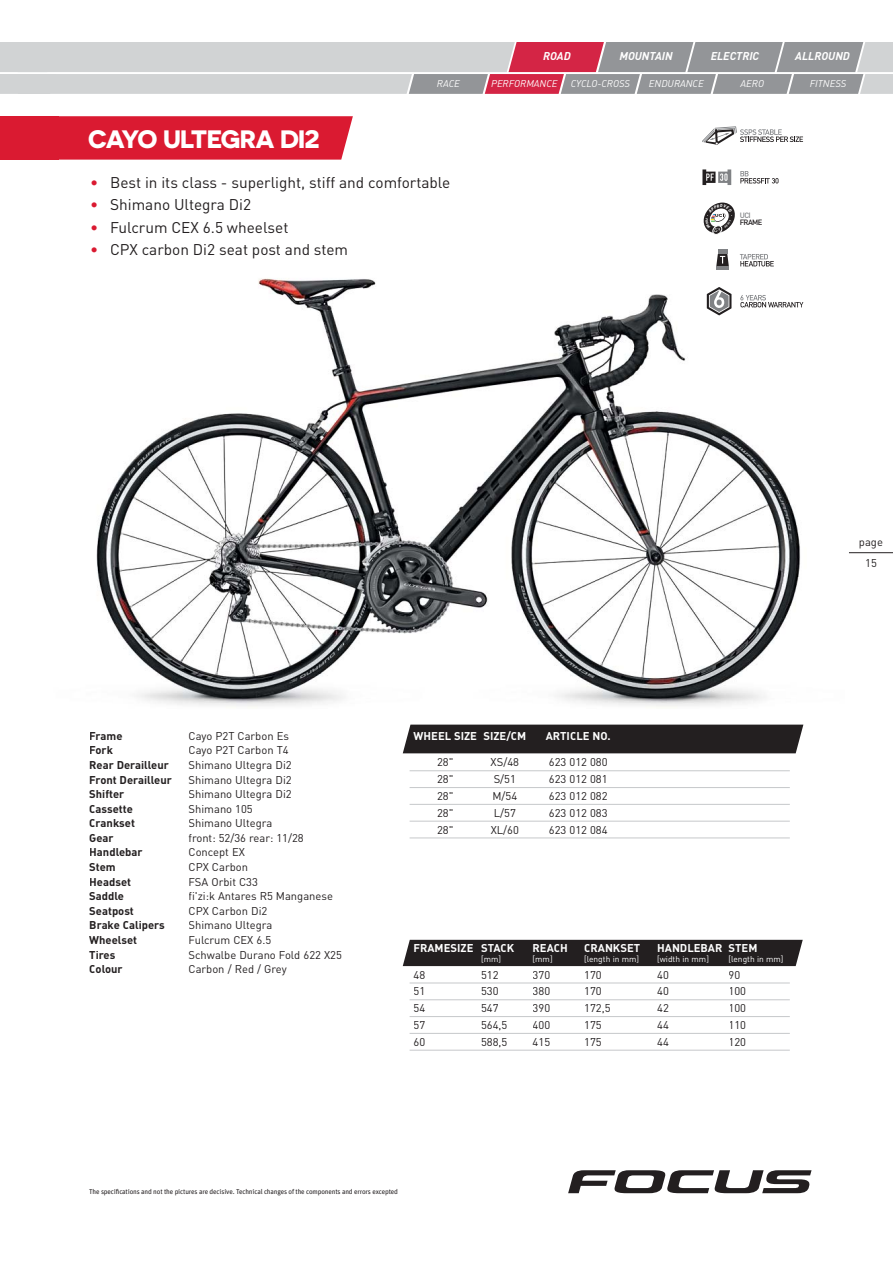
<style>
.page{position:relative;width:893px;height:1263px;background:#fff}
.page>*{position:absolute;margin:0;border:0;box-sizing:border-box;transform-origin:0 0}
.t1{font:700 25.2px "Novecentosanswide";letter-spacing:-.03em;color:#fff}
.t2{font:15.45px "DIN";color:#231f20}
.t3{font:11.25px "DIN";color:#231f20}
.t4{font:700 11.25px "DIN";color:#231f20}
.t5{font:700 11.25px "DIN";color:#fff}
.t6{font:italic 700 11.25px "DIN";color:#fff}
.t7{font:9.75px "DIN Regular Italic Alt";color:#fff}
.t8{font:8.4px "DIN";color:#fff}
.t9{font:500 7.65px "DIN";letter-spacing:-.075em;color:#231f20}
.t10{font:500 7.65px "DIN";color:#808285}
.t11{font:7.05px "Unit Pro";letter-spacing:-.02em;color:#231f20}
.s1{color:#da1a31}
</style>
<div class="page">
<svg style="left:568px;top:1170px;width:243px;height:23px"></svg>
<div style="left:403px;top:725px;width:400px;height:28px;background:#231f20"></div>
<div style="left:403px;top:940px;width:399px;height:26px;background:#231f20"></div>
<img style="left:96px;top:278px;width:764px;height:429px">
<div style="left:18px;top:116px;width:329px;height:44px;background:#da1a31"></div>
<hr style="left:409px;top:770px;width:380px;height:1px;background:#c6c8ca">
<hr style="left:409px;top:787px;width:380px;height:1px;background:#c6c8ca">
<hr style="left:409px;top:804px;width:380px;height:1px;background:#c6c8ca">
<hr style="left:409px;top:821px;width:380px;height:1px;background:#c6c8ca">
<hr style="left:409px;top:838px;width:380px;height:1px;background:#c6c8ca">
<hr style="left:409px;top:983px;width:380px;height:1px;background:#c6c8ca">
<hr style="left:409px;top:999px;width:380px;height:1px;background:#c6c8ca">
<hr style="left:409px;top:1016px;width:380px;height:1px;background:#c6c8ca">
<hr style="left:409px;top:1033px;width:380px;height:1px;background:#c6c8ca">
<hr style="left:409px;top:1050px;width:380px;height:1px;background:#c6c8ca">
<svg style="left:702px;top:126px;width:101px;height:19px"></svg>
<svg style="left:740px;top:171px;width:38px;height:13px"></svg>
<svg style="left:702px;top:169px;width:29px;height:16px"></svg>
<div style="left:702px;top:241px;width:101px;height:39px;background:#fff"></div>
<svg style="left:739px;top:254px;width:34px;height:12px"></svg>
<hr style="left:717px;top:249px;width:10px;height:4px;background:#808285">
<svg style="left:716px;top:254px;width:12px;height:16px"></svg>
<div style="left:702px;top:282px;width:101px;height:39px;background:#fff"></div>
<svg style="left:706px;top:287px;width:25px;height:28px"></svg>
<svg style="left:740px;top:295px;width:63px;height:12px"></svg>
<hr style="left:849px;top:552px;width:43px;height:1px;background:#231f20">
<div style="left:0;top:116px;width:59px;height:44px;background:#da1a31"></div>
<svg style="left:0;top:42px;width:892px;height:52px;background:#bfb2b6"></svg>
<svg style="left:703px;top:203px;width:32px;height:32px"></svg>
<p class="t6" style="left:543px;top:52px;width:29px">ROAD</p>
<p class="t6" style="left:619px;top:52px;width:55px">MOUNTAIN</p>
<p class="t6" style="left:710px;top:52px;width:50px">ELECTRIC</p>
<p class="t6" style="left:795px;top:52px;width:56px">ALLROUND</p>
<p class="t7" style="left:437px;top:80px;width:24px">RACE</p>
<p class="t7" style="left:491px;top:80px;width:68px">PERFORMANCE</p>
<p class="t7" style="left:570px;top:80px;width:61px">CYCLO-CROSS</p>
<p class="t7" style="left:649px;top:80px;width:56px">ENDURANCE</p>
<p class="t7" style="left:740px;top:80px;width:25px">AERO</p>
<p class="t7" style="left:809px;top:80px;width:38px">FITNESS</p>
<h1 class="t1" style="left:88px;top:125px;width:233px">CAYO ULTEGRA DI2</h1>
<h2 class="t2" style="left:90px;top:177px;width:361px"><span class="s1">•</span> Best in its class - superlight, stiff and comfortable</h2>
<h2 class="t2" style="left:90px;top:199px;width:162px"><span class="s1">•</span> Shimano Ultegra Di2</h2>
<h2 class="t2" style="left:90px;top:222px;width:200px"><span class="s1">•</span> Fulcrum CEX 6.5 wheelset</h2>
<h2 class="t2" style="left:90px;top:244px;width:259px"><span class="s1">•</span> CPX carbon Di2 seat post and stem</h2>
<p class="t10" style="left:739px;top:212px;width:13px">UCI</p>
<p class="t9" style="left:739px;top:219px;width:24px">FRAME</p>
<p class="t4" style="left:89px;top:732px;width:35px">Frame</p>
<p class="t3" style="left:188px;top:732px;width:102px">Cayo P2T Carbon Es</p>
<p class="t4" style="left:89px;top:746px;width:25px">Fork</p>
<p class="t3" style="left:188px;top:746px;width:102px">Cayo P2T Carbon T4</p>
<p class="t4" style="left:89px;top:761px;width:81px">Rear Derailleur</p>
<p class="t3" style="left:188px;top:761px;width:105px">Shimano Ultegra Di2</p>
<p class="t4" style="left:89px;top:776px;width:84px">Front Derailleur</p>
<p class="t3" style="left:188px;top:776px;width:105px">Shimano Ultegra Di2</p>
<p class="t4" style="left:89px;top:790px;width:37px">Shifter</p>
<p class="t3" style="left:188px;top:790px;width:105px">Shimano Ultegra Di2</p>
<p class="t4" style="left:89px;top:805px;width:45px">Cassette</p>
<p class="t3" style="left:188px;top:805px;width:66px">Shimano 105</p>
<p class="t4" style="left:89px;top:819px;width:47px">Crankset</p>
<p class="t3" style="left:188px;top:819px;width:85px">Shimano Ultegra</p>
<p class="t4" style="left:89px;top:834px;width:26px">Gear</p>
<p class="t3" style="left:188px;top:834px;width:117px">front: 52/36 rear: 11/28</p>
<p class="t4" style="left:89px;top:848px;width:55px">Handlebar</p>
<p class="t3" style="left:188px;top:848px;width:58px">Concept EX</p>
<p class="t4" style="left:89px;top:863px;width:28px">Stem</p>
<p class="t3" style="left:188px;top:863px;width:61px">CPX Carbon</p>
<p class="t4" style="left:89px;top:878px;width:43px">Headset</p>
<p class="t3" style="left:188px;top:878px;width:71px">FSA Orbit C33</p>
<p class="t4" style="left:89px;top:892px;width:36px">Saddle</p>
<p class="t3" style="left:188px;top:892px;width:146px">fi'zi:k Antares R5 Manganese</p>
<p class="t4" style="left:89px;top:907px;width:46px">Seatpost</p>
<p class="t3" style="left:188px;top:907px;width:80px">CPX Carbon Di2</p>
<p class="t4" style="left:89px;top:921px;width:77px">Brake Calipers</p>
<p class="t3" style="left:188px;top:921px;width:85px">Shimano Ultegra</p>
<p class="t4" style="left:89px;top:936px;width:49px">Wheelset</p>
<p class="t3" style="left:188px;top:936px;width:84px">Fulcrum CEX 6.5</p>
<p class="t4" style="left:89px;top:950px;width:27px">Tires</p>
<p class="t3" style="left:188px;top:950px;width:155px">Schwalbe Durano Fold 622 X25</p>
<p class="t4" style="left:89px;top:965px;width:35px">Colour</p>
<p class="t3" style="left:188px;top:965px;width:100px">Carbon / Red / Grey</p>
<p class="t5" style="left:413px;top:732px;width:114px">WHEEL SIZE SIZE/CM</p>
<p class="t5" style="left:545px;top:732px;width:66px">ARTICLE NO.</p>
<p class="t3" style="left:437px;top:758px;width:18px">28"</p>
<p class="t3" style="left:490px;top:758px;width:30px">XS/48</p>
<p class="t3" style="left:549px;top:758px;width:60px">623 012 080</p>
<p class="t3" style="left:437px;top:775px;width:18px">28"</p>
<p class="t3" style="left:493px;top:775px;width:24px">S/51</p>
<p class="t3" style="left:549px;top:775px;width:60px">623 012 081</p>
<p class="t3" style="left:437px;top:792px;width:18px">28"</p>
<p class="t3" style="left:492px;top:792px;width:26px">M/54</p>
<p class="t3" style="left:549px;top:792px;width:60px">623 012 082</p>
<p class="t3" style="left:437px;top:809px;width:18px">28"</p>
<p class="t3" style="left:494px;top:809px;width:24px">L/57</p>
<p class="t3" style="left:549px;top:809px;width:60px">623 012 083</p>
<p class="t3" style="left:437px;top:826px;width:18px">28"</p>
<p class="t3" style="left:490px;top:826px;width:30px">XL/60</p>
<p class="t3" style="left:549px;top:826px;width:60px">623 012 084</p>
<p class="t5" style="left:413px;top:944px;width:102px">FRAMESIZE STACK</p>
<p class="t5" style="left:532px;top:944px;width:37px">REACH</p>
<p class="t5" style="left:584px;top:944px;width:57px">CRANKSET</p>
<p class="t5" style="left:657px;top:944px;width:102px">HANDLEBAR STEM</p>
<p class="t8" style="left:481px;top:956px;width:22px">[mm]</p>
<p class="t8" style="left:532px;top:956px;width:22px">[mm]</p>
<p class="t8" style="left:584px;top:956px;width:56px">[length in mm]</p>
<p class="t8" style="left:657px;top:956px;width:53px">[width in mm]</p>
<p class="t8" style="left:728px;top:956px;width:56px">[length in mm]</p>
<p class="t3" style="left:413px;top:971px;width:13px">48</p>
<p class="t3" style="left:481px;top:971px;width:19px">512</p>
<p class="t3" style="left:532px;top:971px;width:19px">370</p>
<p class="t3" style="left:584px;top:971px;width:19px">170</p>
<p class="t3" style="left:657px;top:971px;width:13px">40</p>
<p class="t3" style="left:728px;top:971px;width:13px">90</p>
<p class="t3" style="left:413px;top:987px;width:13px">51</p>
<p class="t3" style="left:481px;top:987px;width:19px">530</p>
<p class="t3" style="left:532px;top:987px;width:19px">380</p>
<p class="t3" style="left:584px;top:987px;width:19px">170</p>
<p class="t3" style="left:657px;top:987px;width:13px">40</p>
<p class="t3" style="left:728px;top:987px;width:19px">100</p>
<p class="t3" style="left:413px;top:1004px;width:13px">54</p>
<p class="t3" style="left:481px;top:1004px;width:19px">547</p>
<p class="t3" style="left:532px;top:1004px;width:19px">390</p>
<p class="t3" style="left:584px;top:1004px;width:28px">172,5</p>
<p class="t3" style="left:657px;top:1004px;width:13px">42</p>
<p class="t3" style="left:728px;top:1004px;width:19px">100</p>
<p class="t3" style="left:413px;top:1021px;width:13px">57</p>
<p class="t3" style="left:481px;top:1021px;width:28px">564,5</p>
<p class="t3" style="left:532px;top:1021px;width:19px">400</p>
<p class="t3" style="left:584px;top:1021px;width:19px">175</p>
<p class="t3" style="left:657px;top:1021px;width:13px">44</p>
<p class="t3" style="left:728px;top:1021px;width:19px">110</p>
<p class="t3" style="left:413px;top:1038px;width:13px">60</p>
<p class="t3" style="left:481px;top:1038px;width:28px">588,5</p>
<p class="t3" style="left:532px;top:1038px;width:19px">415</p>
<p class="t3" style="left:584px;top:1038px;width:19px">175</p>
<p class="t3" style="left:657px;top:1038px;width:13px">44</p>
<p class="t3" style="left:728px;top:1038px;width:19px">120</p>
<p class="t11" style="left:89px;top:1189px;width:310px">The specifications and not the pictures are decisive. Technical changes of the components and errors excepted</p>
<p class="t3" style="left:859px;top:538px;width:26px">page</p>
<p class="t3" style="left:865px;top:559px;width:13px">15</p>
</div>
